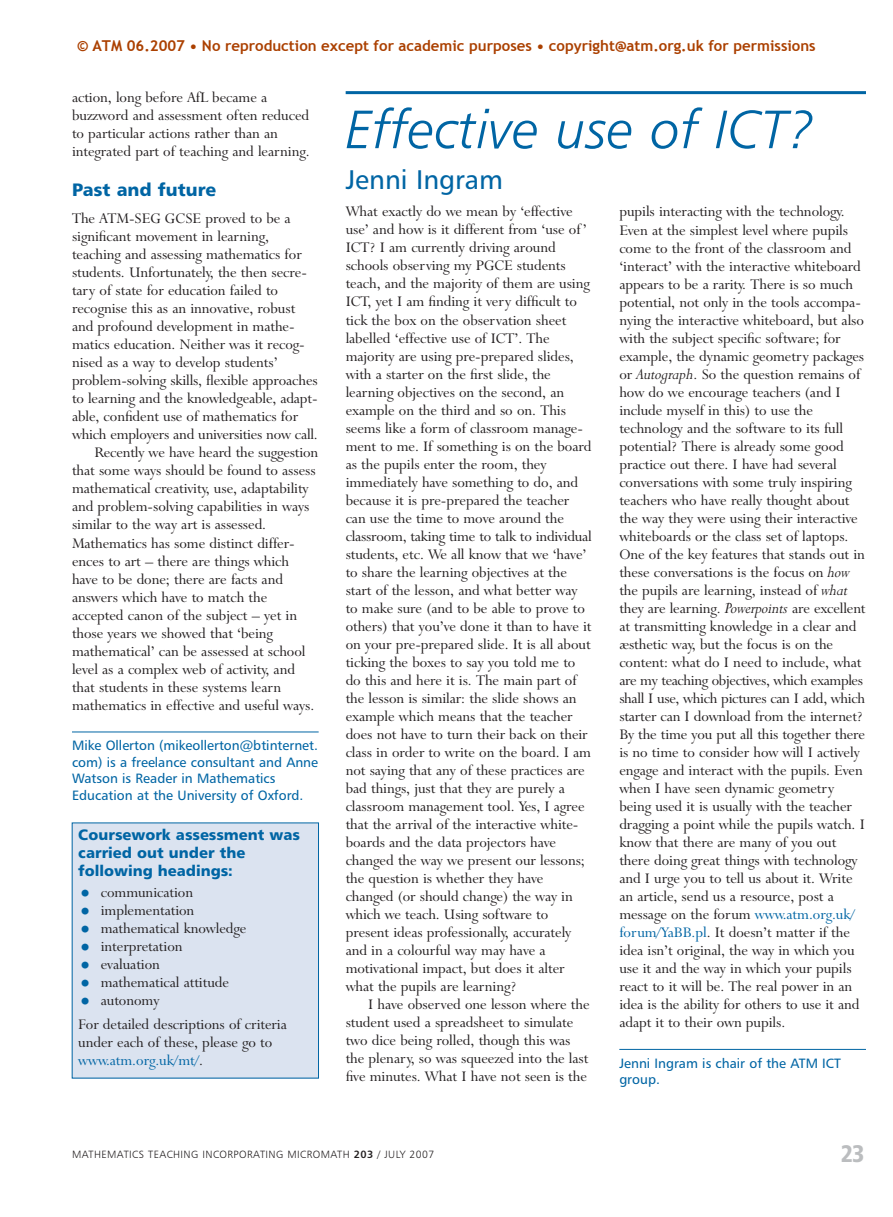
<style>
.page{position:relative;width:893px;height:1217px;background:#fff}
.page>*{position:absolute;margin:0;border:0;box-sizing:border-box;transform-origin:0 0}
.t1{font:54px "Humanist 777 BT Light Italic B";color:#0065a4}
.t2{font:27px "Humanist 777 BT Roman B";color:#0065a4}
.t3{font:24px "Humanist 777 BT Black Condensed B";color:#bbbdbf}
.t4{font:18px "Humanist 777 BT Black B";color:#0065a4}
.t5{font:16.5px/18px "Lapidary 333 BT";color:#231f20}
.t6{font:700 15px "Trebuchet MS";color:#ab4000}
.t7{font:15px/18px "Humanist 777 BT Black B";color:#0065a4}
.t8{font:13.5px/16.5px "Humanist 777 BT Roman B";color:#0065a4}
.t9{font:10.5px "Humanist 777 BT Light B";letter-spacing:.04em;color:#231f20}
.s1{font-size:24px;color:#0065a4}
.s2{color:#0065a4}
.s3{font-style:italic;font-size:17.7px}
.s4{font-family:"Humanist 777 BT Bold B"}
</style>
<div class="page">
<hr style="left:72px;top:731px;width:247px;height:1px;background:#0065a4">
<hr style="left:619px;top:1048px;width:247px;height:1px;background:#0065a4">
<div style="left:72px;top:822px;width:246px;height:255px;background:#dbe3f0"></div>
<hr style="left:346px;top:91px;width:520px;height:3px;background:#0065a4">
<p class="t6" style="left:77px;top:36px;width:740px">© ATM 06.2007 • No reproduction except for academic purposes • copyright@atm.org.uk for permissions</p>
<p class="t5" style="left:72px;top:89px;width:239px">action, long before AfL became a buzzword and assessment often reduced to particular actions rather than an integrated part of teaching and learning.</p>
<p class="t4" style="left:72px;top:181px;width:146px">Past and future</p>
<p class="t5" style="left:72px;top:210px;width:220px">The ATM-SEG GCSE proved to be a</p>
<p class="t5" style="left:72px;top:228px;width:198px">significant movement in learning,</p>
<p class="t5" style="left:72px;top:246px;width:231px">teaching and assessing mathematics for</p>
<p class="t5" style="left:72px;top:264px;width:236px">students. Unfortunately, the then secre-</p>
<p class="t5" style="left:72px;top:282px;width:208px">tary of state for education failed to</p>
<p class="t5" style="left:72px;top:300px;width:225px">recognise this as an innovative, robust</p>
<p class="t5" style="left:72px;top:318px;width:224px">and profound development in mathe-</p>
<p class="t5" style="left:72px;top:336px;width:234px">matics education. Neither was it recog-</p>
<p class="t5" style="left:72px;top:354px;width:207px">nised as a way to develop students’</p>
<p class="t5" style="left:72px;top:372px;width:247px">problem-solving skills, flexible approaches</p>
<p class="t5" style="left:72px;top:390px;width:247px">to learning and the knowledgeable, adapt-</p>
<p class="t5" style="left:72px;top:408px;width:228px">able, confident use of mathematics for</p>
<p class="t5" style="left:72px;top:426px;width:247px">which employers and universities now call.</p>
<p class="t5" style="left:95px;top:444px;width:225px">Recently we have heard the suggestion</p>
<p class="t5" style="left:72px;top:462px;width:245px">that some ways should be found to assess</p>
<p class="t5" style="left:72px;top:480px;width:238px">mathematical creativity, use, adaptability</p>
<p class="t5" style="left:72px;top:498px;width:239px">and problem-solving capabilities in ways</p>
<p class="t5" style="left:72px;top:516px;width:196px">similar to the way art is assessed.</p>
<p class="t5" style="left:72px;top:534px;width:224px">Mathematics has some distinct differ-</p>
<p class="t5" style="left:72px;top:552px;width:219px">ences to art – there are things which</p>
<p class="t5" style="left:72px;top:570px;width:213px">have to be done; there are facts and</p>
<p class="t5" style="left:72px;top:588px;width:197px">answers which have to match the</p>
<p class="t5" style="left:72px;top:606px;width:227px">accepted canon of the subject – yet in</p>
<p class="t5" style="left:72px;top:624px;width:202px">those years we showed that ‘being</p>
<p class="t5" style="left:72px;top:642px;width:235px">mathematical’ can be assessed at school</p>
<p class="t5" style="left:72px;top:660px;width:225px">level as a complex web of activity, and</p>
<p class="t5" style="left:72px;top:678px;width:211px">that students in these systems learn</p>
<p class="t5" style="left:72px;top:696px;width:244px">mathematics in effective and useful ways.</p>
<p class="t8" style="left:72px;top:737px;width:248px">Mike Ollerton (mikeollerton@btinternet. com) is a freelance consultant and Anne Watson is Reader in Mathematics Education at the University of Oxford.</p>
<p class="t7" style="left:78px;top:826px;width:223px">Coursework assessment was carried out under the following headings:</p>
<p class="t5" style="left:78px;top:884px;width:116px"><span class="s1">•</span> communication</p>
<p class="t5" style="left:78px;top:902px;width:118px"><span class="s1">•</span> implementation</p>
<p class="t5" style="left:78px;top:920px;width:170px"><span class="s1">•</span> mathematical knowledge</p>
<p class="t5" style="left:78px;top:938px;width:106px"><span class="s1">•</span> interpretation</p>
<p class="t5" style="left:78px;top:956px;width:83px"><span class="s1">•</span> evaluation</p>
<p class="t5" style="left:78px;top:974px;width:152px"><span class="s1">•</span> mathematical attitude</p>
<p class="t5" style="left:78px;top:989px;width:210px;line-height:24px"><span class="s1">•</span> autonomy<br>For detailed descriptions of criteria</p>
<p class="t5" style="left:78px;top:1034px;width:195px">under each of these, please go to <span class="s2">www.atm.org.uk/mt/</span>.</p>
<h1 class="t1" style="left:346px;top:102px;width:471px">Effective use of ICT?</h1>
<h2 class="t2" style="left:346px;top:166px;width:159px">Jenni Ingram</h2>
<p class="t5" style="left:346px;top:203px;width:248px">What exactly do we mean by ‘effective use’ and how is it different from ‘use of ’ ICT? I am currently driving around schools observing my PGCE students teach, and the majority of them are using ICT, yet I am finding it very difficult to tick the box on the observation sheet labelled ‘effective use of ICT’. The majority are using pre-prepared slides, with a starter on the first slide, the learning objectives on the second, an example on the third and so on. This seems like a form of classroom manage&shy;ment to me. If something is on the board as the pupils enter the room, they immediately have something to do, and because it is pre-prepared the teacher can use the time to move around the classroom, taking time to talk to individual students, etc. We all know that we ‘have’ to share the learning objectives at the start of the lesson, and what better way to make sure (and to be able to prove to others) that you’ve done it than to have it on your pre-prepared slide. It is all about ticking the boxes to say you told me to do this and here it is. The main part of the lesson is similar: the slide shows an example which means that the teacher does not have to turn their back on their class in order to write on the board. I am not saying that any of these practices are bad things, just that they are purely a classroom management tool. Yes, I agree that the arrival of the interactive white&shy;boards and the data projectors have changed the way we present our lessons; the question is whether they have changed (or should change) the way in which we teach. Using software to present ideas professionally, accurately and in a colourful way may have a motivational impact, but does it alter what the pupils are learning?</p>
<p class="t5" style="left:346px;top:995px;width:245px;text-indent:23px">I have observed one lesson where the student used a spreadsheet to simulate two dice being rolled, though this was the plenary, so was squeezed into the last five minutes. What I have not seen is the</p>
<p class="t5" style="left:619px;top:203px;width:248px">pupils interacting with the technology.<br>Even at the simplest level where pupils come to the front of the classroom and ‘interact’ with the interactive whiteboard appears to be a rarity. There is so much potential, not only in the tools accompa&shy;nying the interactive whiteboard, but also with the subject specific software; for example, the dynamic geometry packages or <span class="s3">Autograph</span>. So the question remains of how do we encourage teachers (and I include myself in this) to use the technology and the software to its full potential? There is already some good practice out there. I have had several conversations with some truly inspiring teachers who have really thought about the way they were using their interactive whiteboards or the class set of laptops.<br>One of the key features that stands out in these conversations is the focus on <span class="s3">how </span>the pupils are learning, instead of <span class="s3">what </span>they are learning. <span class="s3">Powerpoints</span> are excellent at transmitting knowledge in a clear and æsthetic way, but the focus is on the content: what do I need to include, what are my teaching objectives, which examples shall I use, which pictures can I add, which starter can I download from the internet?<br>By the time you put all this together there is no time to consider how will I actively engage and interact with the pupils. Even when I have seen dynamic geometry being used it is usually with the teacher dragging a point while the pupils watch. I know that there are many of you out there doing great things with technology and I urge you to tell us about it. Write an article, send us a resource, post a message on the forum <span class="s2">www.atm.org.uk/ forum/YaBB.pl</span>. It doesn’t matter if the idea isn’t original, the way in which you use it and the way in which your pupils react to it will be. The real power in an idea is the ability for others to use it and adapt it to their own pupils.</p>
<p class="t8" style="left:619px;top:1054px;width:223px">Jenni Ingram is chair of the ATM ICT group.</p>
<p class="t9" style="left:72px;top:1148px;width:364px">MATHEMATICS TEACHING INCORPORATING MICROMATH <span class="s4">203</span> / JULY 2007</p>
<h3 class="t3" style="left:841px;top:1141px;width:25px">23</h3>
</div>
